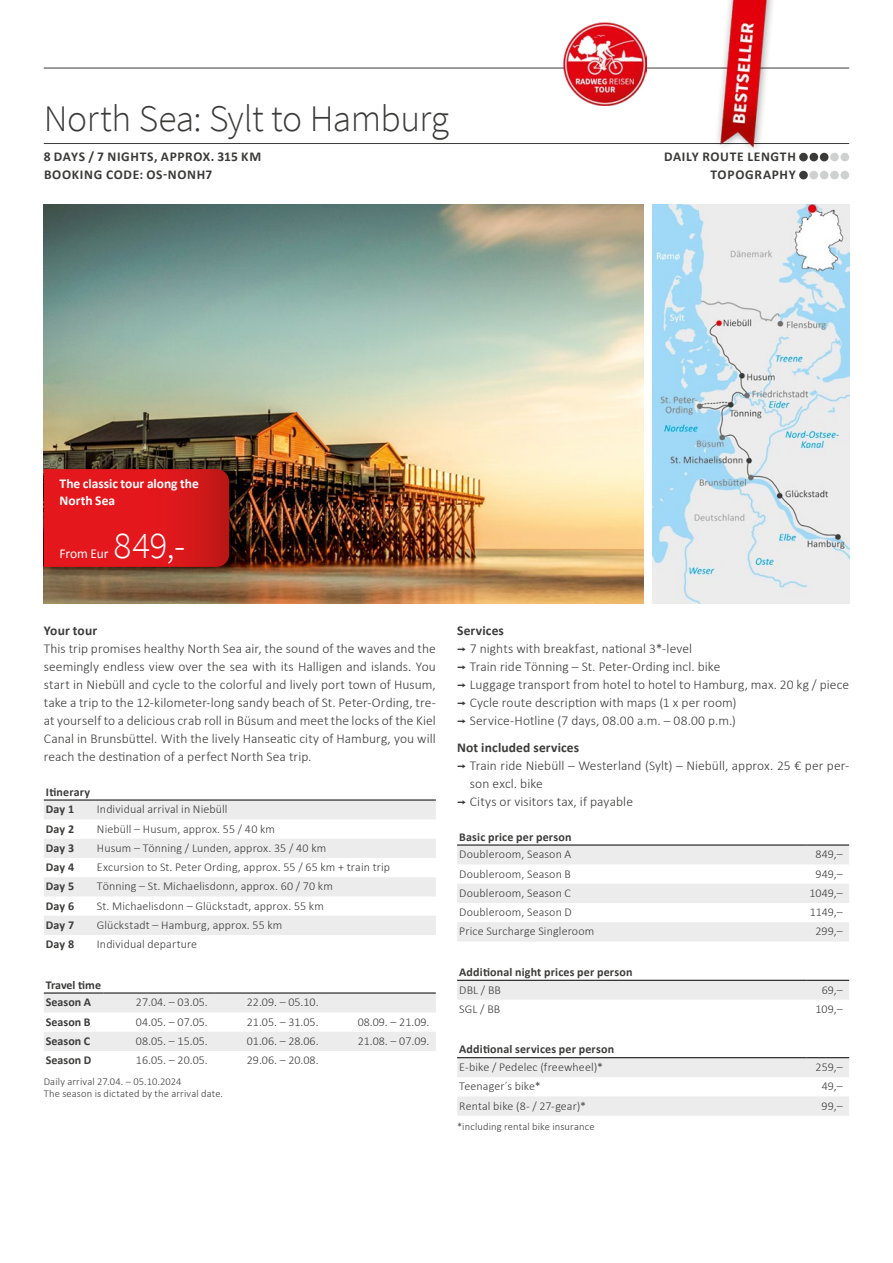
<style>
.page{position:relative;width:893px;height:1263px;background:#fff}
.page>*{position:absolute;margin:0;border:0;box-sizing:border-box;transform-origin:0 0}
.t1{font:300 37.5px "Source Sans Pro";letter-spacing:-.015em;color:#3b3b3a}
.t2{font:300 37.5px "Source Sans Pro";color:#fff}
.t3{font:300 13.5px/18px "Calibri";letter-spacing:.005em;color:#3b3b3a;text-align:justify}
.t4{font:700 13.5px/18px "Calibri";letter-spacing:.045em;color:#3b3b3a}
.t5{font:700 13.5px/17.2px "Calibri";letter-spacing:-.005em;color:#fff}
.t6{font:700 13.5px "Calibri";letter-spacing:.01em;color:#3b3b3a}
.t7{font:700 13.5px "Calibri";letter-spacing:.005em;color:#3b3b3a}
.t8{font:13.5px "Calibri";letter-spacing:-.01em;color:#fff}
.t9{font:300 12px "Calibri";letter-spacing:.01em;color:#3b3b3a}
.t10{font:700 12px/17.7px "Calibri";letter-spacing:.015em;color:#3b3b3a}
.t11{font:300 10.5px/12px "Calibri";letter-spacing:.01em;color:#3b3b3a}
.s1{font-weight:700}
.s2{font-family:"Interstate";font-weight:400}
</style>
<div class="page">
<img style="left:44px;top:204px;width:600px;height:400px">
<img style="left:652px;top:204px;width:197px;height:400px">
<div style="left:40px;top:463px;width:204px;height:116px;background:#000;opacity:.45"></div>
<svg style="left:44px;top:469px;width:185px;height:98px;background:#db171a"></svg>
<hr style="left:44px;top:143px;width:805px;height:1px;background:#3b3b3a">
<hr style="left:44px;top:68px;width:805px;height:1px;background:#3b3b3a">
<div style="left:799px;top:153px;width:9px;height:8px;background:#3b3b3a;border-radius:50%"></div>
<div style="left:809px;top:153px;width:9px;height:8px;background:#3b3b3a;border-radius:50%"></div>
<div style="left:820px;top:153px;width:8px;height:8px;background:#3b3b3a;border-radius:50%"></div>
<div style="left:830px;top:153px;width:9px;height:8px;background:#cfd0d0;border-radius:50%"></div>
<div style="left:840px;top:153px;width:9px;height:8px;background:#cfd0d0;border-radius:50%"></div>
<div style="left:799px;top:171px;width:9px;height:8px;background:#3b3b3a;border-radius:50%"></div>
<div style="left:809px;top:171px;width:9px;height:8px;background:#cfd0d0;border-radius:50%"></div>
<div style="left:820px;top:171px;width:8px;height:8px;background:#cfd0d0;border-radius:50%"></div>
<div style="left:830px;top:171px;width:9px;height:8px;background:#cfd0d0;border-radius:50%"></div>
<div style="left:840px;top:171px;width:9px;height:8px;background:#cfd0d0;border-radius:50%"></div>
<img style="left:564px;top:23px;width:83px;height:83px">
<img style="left:711px;top:0;width:68px;height:149px">
<svg style="left:44px;top:801px;width:392px;height:134px;fill:#ececed"></svg>
<hr style="left:44px;top:800px;width:51px;height:1px;background:#000">
<hr style="left:95px;top:800px;width:341px;height:1px;background:#000">
<svg style="left:44px;top:994px;width:392px;height:57px"></svg>
<hr style="left:44px;top:993px;width:59px;height:1px;background:#000">
<hr style="left:103px;top:993px;width:111px;height:1px;background:#000">
<hr style="left:214px;top:993px;width:111px;height:1px;background:#000">
<hr style="left:325px;top:993px;width:111px;height:1px;background:#000">
<svg style="left:457px;top:846px;width:392px;height:95px"></svg>
<hr style="left:457px;top:845px;width:349px;height:1px;background:#000">
<hr style="left:806px;top:845px;width:43px;height:1px;background:#000">
<div style="left:457px;top:981px;width:392px;height:19px;background:#ececed"></div>
<hr style="left:457px;top:980px;width:349px;height:1px;background:#000">
<hr style="left:806px;top:980px;width:43px;height:1px;background:#000">
<svg style="left:457px;top:1058px;width:392px;height:58px"></svg>
<hr style="left:457px;top:1057px;width:349px;height:1px;background:#000">
<hr style="left:806px;top:1057px;width:43px;height:1px;background:#000">
<h1 class="t1" style="left:44px;top:96px;width:407px">North Sea: Sylt to Hamburg</h1>
<p class="t4" style="left:44px;top:147px;width:219px">8 DAYS / 7 NIGHTS, APPROX. 315 KM<br>BOOKING CODE: OS-NONH7</p>
<p class="t4" style="left:664px;top:147px;width:133px;text-align:right">DAILY ROUTE LENGTH<br>TOPOGRAPHY</p>
<p class="t5" style="left:60px;top:474px;width:141px">The classic tour along the<br>North Sea</p>
<h1 class="t2" style="left:114px;top:522px;width:73px">849,-</h1>
<p class="t8" style="left:60px;top:544px;width:50px">From Eur</p>
<p class="t7" style="left:44px;top:621px;width:55px">Your tour</p>
<p class="t3" style="left:44px;top:640px;width:394px">This trip promises healthy North Sea air, the sound of the waves and the seemingly endless view over the sea with its Halligen and islands. You start in Niebüll and cycle to the colorful and lively port town of Husum, take a trip to the 12-kilometer-long sandy beach of St. Peter-Ording, tre&shy;at yourself to a delicious crab roll in Büsum and meet the locks of the Kiel Canal in Brunsbüttel. With the lively Hanseatic city of Hamburg, you will reach the destination of a perfect North Sea trip.</p>
<p class="t10" style="left:46px;top:782px;width:46px">Itinerary<br>Day 1</p>
<p class="t9" style="left:97px;top:802px;width:132px">Individual arrival in Niebüll</p>
<p class="t10" style="left:46px;top:819px;width:30px">Day 2</p>
<p class="t9" style="left:97px;top:821px;width:180px">Niebüll – Husum, approx. 55 / 40 km</p>
<p class="t10" style="left:46px;top:839px;width:30px">Day 3</p>
<p class="t9" style="left:97px;top:840px;width:231px">Husum – Tönning / Lunden, approx. 35 / 40 km</p>
<p class="t10" style="left:46px;top:858px;width:30px">Day 4</p>
<p class="t9" style="left:97px;top:860px;width:295px">Excursion to St. Peter Ording, approx. 55 / 65 km + train trip</p>
<p class="t10" style="left:46px;top:877px;width:30px">Day 5</p>
<p class="t9" style="left:97px;top:879px;width:237px">Tönning – St. Michaelisdonn, approx. 60 / 70 km</p>
<p class="t10" style="left:46px;top:896px;width:30px">Day 6</p>
<p class="t9" style="left:97px;top:898px;width:228px">St. Michaelisdonn – Glückstadt, approx. 55 km</p>
<p class="t10" style="left:46px;top:916px;width:30px">Day 7</p>
<p class="t9" style="left:97px;top:917px;width:187px">Glückstadt – Hamburg, approx. 55 km</p>
<p class="t10" style="left:46px;top:935px;width:30px">Day 8</p>
<p class="t9" style="left:97px;top:937px;width:102px">Individual departure</p>
<p class="t10" style="left:46px;top:975px;width:57px">Travel time<br>Season A</p>
<p class="t9" style="left:136px;top:995px;width:73px">27.04. – 03.05.</p>
<p class="t9" style="left:247px;top:995px;width:73px">22.09. – 05.10.</p>
<p class="t10" style="left:46px;top:1012px;width:46px">Season B</p>
<p class="t9" style="left:136px;top:1014px;width:73px">04.05. – 07.05.</p>
<p class="t9" style="left:247px;top:1014px;width:73px">21.05. – 31.05.</p>
<p class="t9" style="left:358px;top:1014px;width:73px">08.09. – 21.09.</p>
<p class="t10" style="left:46px;top:1032px;width:46px">Season C</p>
<p class="t9" style="left:136px;top:1033px;width:73px">08.05. – 15.05.</p>
<p class="t9" style="left:247px;top:1033px;width:73px">01.06. – 28.06.</p>
<p class="t9" style="left:358px;top:1033px;width:73px">21.08. – 07.09.</p>
<p class="t10" style="left:46px;top:1051px;width:47px">Season D</p>
<p class="t9" style="left:136px;top:1053px;width:73px">16.05. – 20.05.</p>
<p class="t9" style="left:247px;top:1053px;width:73px">29.06. – 20.08.</p>
<p class="t11" style="left:44px;top:1075px;width:181px">Daily arrival 27.04. – 05.10.2024<br>The season is dictated by the arrival date.</p>
<p class="t3" style="left:457px;top:622px;width:394px;text-align:left"><span class="s1">Services<br></span><span class="s2">¬</span> 7 nights with breakfast, national 3*-level<br><span class="s2">¬</span> Train ride Tönning – St. Peter-Ording incl. bike<br><span class="s2">¬</span> Luggage transport from hotel to hotel to Hamburg, max. 20 kg / piece <span class="s2">¬</span> Cycle route description with maps (1 x per room)<br><span class="s2">¬</span> Service-Hotline (7 days, 08.00 a.m. – 08.00 p.m.)</p>
<p class="t6" style="left:457px;top:738px;width:124px">Not included services</p>
<p class="t3" style="left:457px;top:757px;width:394px"><span class="s2">¬</span> Train ride Niebüll – Westerland (Sylt) – Niebüll, approx. 25 € per per-</p>
<p class="t3" style="left:470px;top:775px;width:74px">son excl. bike</p>
<p class="t3" style="left:457px;top:793px;width:177px"><span class="s2">¬</span> Citys or visitors tax, if payable</p>
<p class="t10" style="left:459px;top:827px;width:114px">Basic price per person</p>
<p class="t9" style="left:459px;top:847px;width:114px">Doubleroom, Season A</p>
<p class="t9" style="left:815px;top:847px;width:29px">849,–</p>
<p class="t9" style="left:459px;top:866px;width:113px">Doubleroom, Season B</p>
<p class="t9" style="left:815px;top:866px;width:29px">949,–</p>
<p class="t9" style="left:459px;top:885px;width:113px">Doubleroom, Season C</p>
<p class="t9" style="left:809px;top:885px;width:35px">1049,–</p>
<p class="t9" style="left:459px;top:905px;width:114px">Doubleroom, Season D</p>
<p class="t9" style="left:810px;top:905px;width:34px">1149,–</p>
<p class="t9" style="left:459px;top:924px;width:137px">Price Surcharge Singleroom</p>
<p class="t9" style="left:815px;top:924px;width:29px">299,–</p>
<p class="t10" style="left:459px;top:963px;width:175px">Additional night prices per person</p>
<p class="t9" style="left:459px;top:982px;width:43px">DBL / BB</p>
<p class="t9" style="left:822px;top:982px;width:23px">69,–</p>
<p class="t9" style="left:459px;top:1001px;width:43px">SGL / BB</p>
<p class="t9" style="left:815px;top:1001px;width:29px">109,–</p>
<p class="t10" style="left:459px;top:1040px;width:156px">Additional services per person</p>
<p class="t9" style="left:459px;top:1060px;width:145px">E-bike / Pedelec (freewheel)*</p>
<p class="t9" style="left:816px;top:1060px;width:29px">259,–</p>
<p class="t9" style="left:459px;top:1079px;width:83px">Teenager´s bike*</p>
<p class="t9" style="left:822px;top:1079px;width:22px">49,–</p>
<p class="t9" style="left:459px;top:1098px;width:128px">Rental bike (8- / 27-gear)*</p>
<p class="t9" style="left:822px;top:1098px;width:23px">99,–</p>
<p class="t11" style="left:457px;top:1120px;width:139px">*including rental bike insurance</p>
</div>
